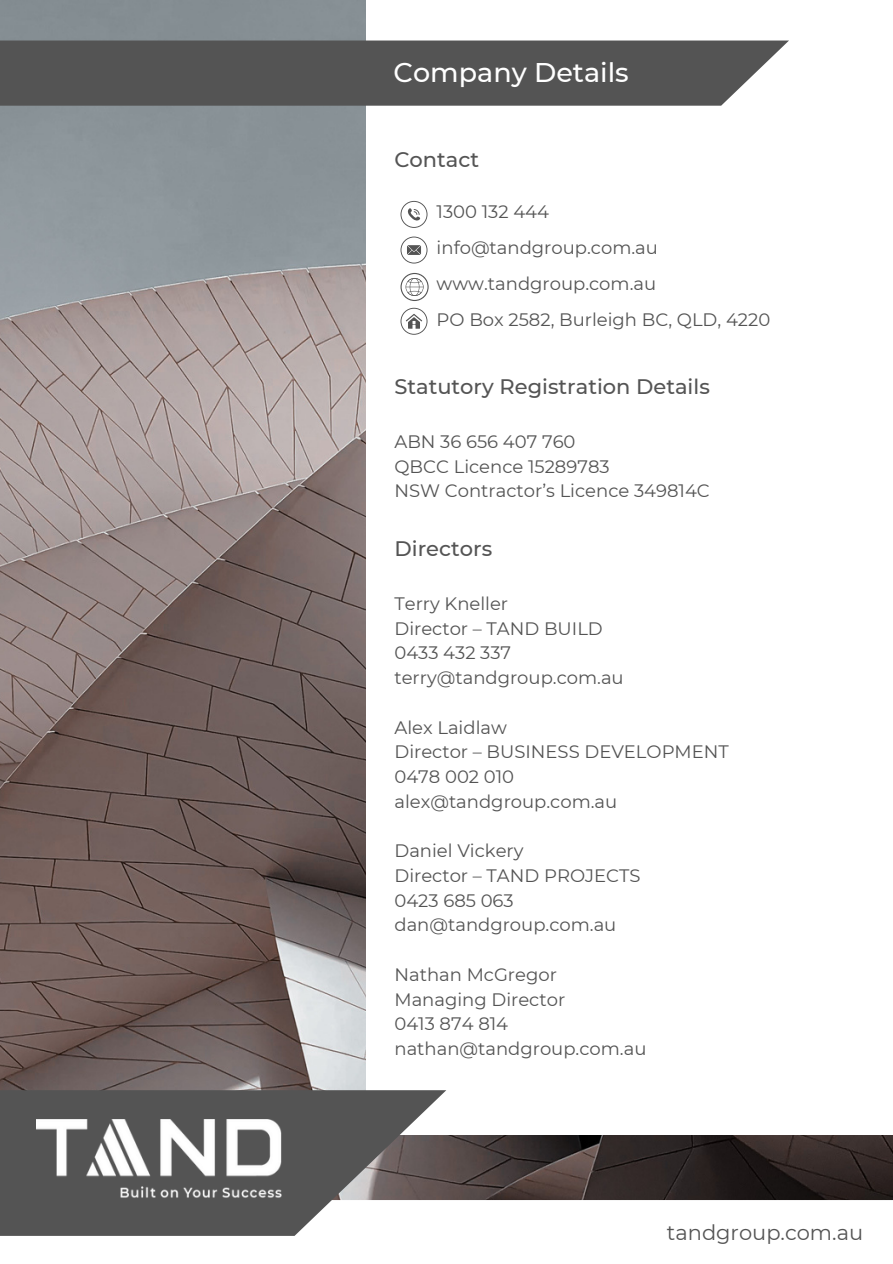
<style>
.page{position:relative;width:893px;height:1264px;background:#fff}
.page>*{position:absolute;margin:0;border:0;box-sizing:border-box;transform-origin:0 0}
.t1{font:500 27px "Montserrat";color:#fff}
.t2{font:500 21px "Montserrat";color:#545454}
.t3{font:21px "Montserrat";color:#545454}
.t4{font:18px "Montserrat";color:#545454}
</style>
<div class="page">
<img style="left:0;top:0;width:892px;height:1199px">
<div style="left:366px;top:0;width:526px;height:1134px;background:#fff"></div>
<svg style="left:0;top:1090px;width:446px;height:145px;fill:#545454"></svg>
<img style="left:37px;top:1119px;width:245px;height:81px">
<div style="left:0;top:41px;width:789px;height:65px;background:#545454"></div>
<svg style="left:400px;top:201px;width:27px;height:27px"></svg>
<svg style="left:400px;top:236px;width:27px;height:27px"></svg>
<svg style="left:400px;top:273px;width:28px;height:28px"></svg>
<svg style="left:400px;top:308px;width:27px;height:27px"></svg>
<p class="t1" style="left:393px;top:56px;width:237px">Company Details</p>
<p class="t2" style="left:394px;top:147px;width:86px">Contact</p>
<p class="t4" style="left:436px;top:200px;width:114px">1300 132 444</p>
<p class="t4" style="left:436px;top:236px;width:223px">info@tandgroup.com.au</p>
<p class="t4" style="left:436px;top:272px;width:221px">www.tandgroup.com.au</p>
<p class="t4" style="left:436px;top:308px;width:335px">PO Box 2582, Burleigh BC, QLD, 4220</p>
<p class="t2" style="left:394px;top:373px;width:317px">Statutory Registration Details</p>
<p class="t4" style="left:394px;top:430px;width:182px">ABN 36 656 407 760</p>
<p class="t4" style="left:394px;top:455px;width:217px">QBCC Licence 15289783</p>
<p class="t4" style="left:394px;top:480px;width:317px">NSW Contractor’s Licence 349814C</p>
<p class="t2" style="left:394px;top:535px;width:99px">Directors</p>
<p class="t4" style="left:394px;top:592px;width:115px">Terry Kneller</p>
<p class="t4" style="left:394px;top:617px;width:210px">Director – TAND BUILD</p>
<p class="t4" style="left:394px;top:642px;width:118px">0433 432 337</p>
<p class="t4" style="left:394px;top:666px;width:231px">terry@tandgroup.com.au</p>
<p class="t4" style="left:394px;top:716px;width:114px">Alex Laidlaw</p>
<p class="t4" style="left:394px;top:740px;width:336px">Director – BUSINESS DEVELOPMENT</p>
<p class="t4" style="left:394px;top:765px;width:121px">0478 002 010</p>
<p class="t4" style="left:394px;top:790px;width:224px">alex@tandgroup.com.au</p>
<p class="t4" style="left:394px;top:839px;width:131px">Daniel Vickery</p>
<p class="t4" style="left:394px;top:864px;width:247px">Director – TAND PROJECTS</p>
<p class="t4" style="left:394px;top:889px;width:121px">0423 685 063</p>
<p class="t4" style="left:394px;top:914px;width:223px">dan@tandgroup.com.au</p>
<p class="t4" style="left:394px;top:963px;width:164px">Nathan McGregor</p>
<p class="t4" style="left:394px;top:988px;width:172px">Managing Director</p>
<p class="t4" style="left:394px;top:1013px;width:115px">0413 874 814</p>
<p class="t4" style="left:394px;top:1037px;width:253px">nathan@tandgroup.com.au</p>
<p class="t3" style="left:666px;top:1219px;width:198px">tandgroup.com.au</p>
</div>
